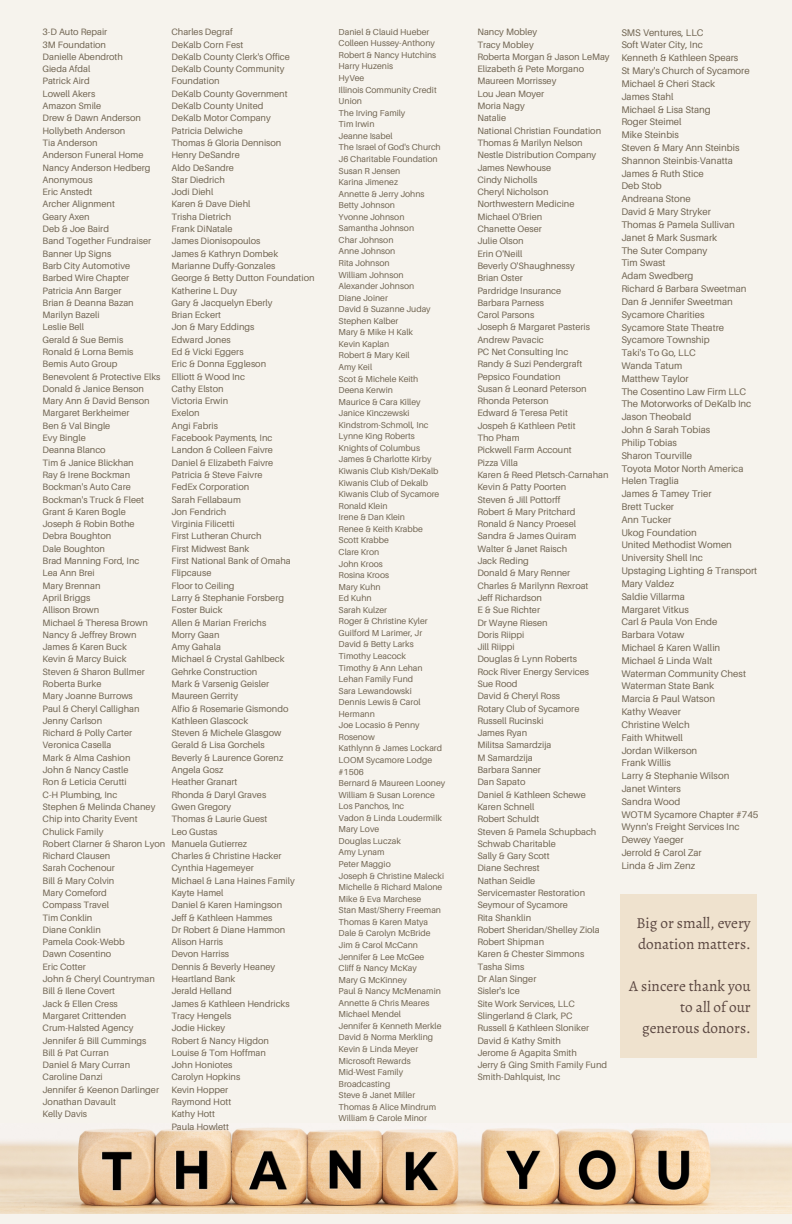
<style>
.page{position:relative;width:792px;height:1224px;background:#f6f3ed}
.page>*{position:absolute;margin:0;border:0;box-sizing:border-box;transform-origin:0 0}
.t1{font:15.2px/21px "Alegreya";color:#5b4741}
.t2{font:9.6px/12.8px "Aileron";color:#706451}
.t3{font:9.2px/12.2px "Aileron";color:#706451}
.t4{font:8.6px/11.6px "Aileron";color:#706451}
</style>
<div class="page">
<img style="left:0;top:1128px;width:792px;height:86px">
<div style="left:620px;top:894px;width:137px;height:164px;background:#efe2ce"></div>
<p class="t3" style="left:43px;top:26px;width:124px">3-D Auto Repair<br>3M Foundation<br>Danielle Abendroth<br>Gieda Afdal<br>Patrick Aird<br>Lowell Akers<br>Amazon Smile<br>Drew &amp; Dawn Anderson<br>Hollybeth Anderson<br>Tia Anderson<br>Anderson Funeral Home<br>Nancy Anderson Hedberg<br>Anonymous<br>Eric Anstedt<br>Archer Alignment<br>Geary Axen<br>Deb &amp; Joe Baird<br>Band Together Fundraiser<br>Banner Up Signs<br>Barb City Automotive<br>Barbed Wire Chapter<br>Patricia Ann Barger<br>Brian &amp; Deanna Bazan<br>Marilyn Bazeli<br>Leslie Bell<br>Gerald &amp; Sue Bemis<br>Ronald &amp; Lorna Bemis<br>Bemis Auto Group<br>Benevolent &amp; Protective Elks<br>Donald &amp; Janice Benson<br>Mary Ann &amp; David Benson<br>Margaret Berkheimer<br>Ben &amp; Val Bingle<br>Evy Bingle<br>Deanna Blanco<br>Tim &amp; Janice Blickhan<br>Ray &amp; Irene Bockman<br>Bockman's Auto Care<br>Bockman's Truck &amp; Fleet<br>Grant &amp; Karen Bogle<br>Joseph &amp; Robin Bothe<br>Debra Boughton<br>Dale Boughton<br>Brad Manning Ford, Inc<br>Lea Ann Brei<br>Mary Brennan<br>April Briggs<br>Allison Brown<br>Michael &amp; Theresa Brown<br>Nancy &amp; Jeffrey Brown<br>James &amp; Karen Buck<br>Kevin &amp; Marcy Buick<br>Steven &amp; Sharon Bullmer<br>Roberta Burke<br>Mary Joanne Burrows<br>Paul &amp; Cheryl Callighan<br>Jenny Carlson<br>Richard &amp; Polly Carter<br>Veronica Casella<br>Mark &amp; Alma Cashion<br>John &amp; Nancy Castle<br>Ron &amp; Leticia Cerutti<br>C-H Plumbing, Inc<br>Stephen &amp; Melinda Chaney<br>Chip into Charity Event<br>Chulick Family<br>Robert Clarner &amp; Sharon Lyon<br>Richard Clausen<br>Sarah Cochenour<br>Bill &amp; Mary Colvin<br>Mary Comeford<br>Compass Travel<br>Tim Conklin<br>Diane Conklin<br>Pamela Cook-Webb<br>Dawn Cosentino<br>Eric Cotter<br>John &amp; Cheryl Countryman<br>Bill &amp; Ilene Covert<br>Jack &amp; Ellen Cress<br>Margaret Crittenden<br>Crum-Halsted Agency<br>Jennifer &amp; Bill Cummings<br>Bill &amp; Pat Curran<br>Daniel &amp; Mary Curran<br>Caroline Danzi<br>Jennifer &amp; Keenon Darlinger<br>Jonathan Davault<br>Kelly Davis</p>
<p class="t3" style="left:171px;top:26px;width:145px">Charles Degraf<br>DeKalb Corn Fest<br>DeKalb County Clerk's Office<br>DeKalb County Community<br>Foundation<br>DeKalb County Government<br>DeKalb County United<br>DeKalb Motor Company<br>Patricia Delwiche<br>Thomas &amp; Gloria Dennison<br>Henry DeSandre<br>Aldo DeSandre<br>Star Diedrich<br>Jodi Diehl<br>Karen &amp; Dave Diehl<br>Trisha Dietrich<br>Frank DiNatale<br>James Dionisopoulos<br>James &amp; Kathryn Dombek<br>Marianne Duffy-Gonzales<br>George &amp; Betty Dutton Foundation<br>Katherine L Duy<br>Gary &amp; Jacquelyn Eberly<br>Brian Eckert<br>Jon &amp; Mary Eddings<br>Edward Jones<br>Ed &amp; Vicki Eggers<br>Eric &amp; Donna Eggleson<br>Elliott &amp; Wood Inc<br>Cathy Elston<br>Victoria Erwin<br>Exelon<br>Angi Fabris<br>Facebook Payments, Inc<br>Landon &amp; Colleen Faivre<br>Daniel &amp; Elizabeth Faivre<br>Patricia &amp; Steve Faivre<br>FedEx Corporation<br>Sarah Fellabaum<br>Jon Fendrich<br>Virginia Filicetti<br>First Lutheran Church<br>First Midwest Bank<br>First National Bank of Omaha<br>Flipcause<br>Floor to Ceiling<br>Larry &amp; Stephanie Forsberg<br>Foster Buick<br>Allen &amp; Marian Frerichs<br>Morry Gaan<br>Amy Gahala<br>Michael &amp; Crystal Gahlbeck<br>Gehrke Construction<br>Mark &amp; Varsenig Geisler<br>Maureen Gerrity<br>Alfio &amp; Rosemarie Gismondo<br>Kathleen Glascock<br>Steven &amp; Michele Glasgow<br>Gerald &amp; Lisa Gorchels<br>Beverly &amp; Laurence Gorenz<br>Angela Gosz<br>Heather Granart<br>Rhonda &amp; Daryl Graves<br>Gwen Gregory<br>Thomas &amp; Laurie Guest<br>Leo Gustas<br>Manuela Gutierrez<br>Charles &amp; Christine Hacker<br>Cynthia Hagemeyer<br>Michael &amp; Lana Haines Family<br>Kayte Hamel<br>Daniel &amp; Karen Hamingson<br>Jeff &amp; Kathleen Hammes<br>Dr Robert &amp; Diane Hammon<br>Alison Harris<br>Devon Harriss<br>Dennis &amp; Beverly Heaney<br>Heartland Bank<br>Jerald Helland<br>James &amp; Kathleen Hendricks<br>Tracy Hengels<br>Jodie Hickey<br>Robert &amp; Nancy Higdon<br>Louise &amp; Tom Hoffman<br>John Honiotes<br>Carolyn Hopkins<br>Kevin Hopper<br>Raymond Hott<br>Kathy Hott<br>Paula Howlett</p>
<p class="t4" style="left:339px;top:26px;width:108px">Daniel &amp; Clauid Hueber<br>Colleen Hussey-Anthony<br>Robert &amp; Nancy Hutchins<br>Harry Huzenis<br>HyVee<br>Illinois Community Credit<br>Union<br>The Irving Family<br>Tim Irwin<br>Jeanne Isabel<br>The Israel of God's Church<br>J6 Charitable Foundation<br>Susan R Jensen<br>Karina Jimenez<br>Annette &amp; Jerry Johns<br>Betty Johnson<br>Yvonne Johnson<br>Samantha Johnson<br>Char Johnson<br>Anne Johnson<br>Rita Johnson<br>William Johnson<br>Alexander Johnson<br>Diane Joiner<br>David &amp; Suzanne Juday<br>Stephen Kalber<br>Mary &amp; Mike H Kalk<br>Kevin Kaplan<br>Robert &amp; Mary Keil<br>Amy Keil<br>Scot &amp; Michele Keith<br>Deena Kerwin<br>Maurice &amp; Cara Killey<br>Janice Kinczewski<br>Kindstrom-Schmoll, Inc<br>Lynne King Roberts<br>Knights of Columbus<br>James &amp; Charlotte Kirby<br>Kiwanis Club Kish/DeKalb<br>Kiwanis Club of Dekalb<br>Kiwanis Club of Sycamore<br>Ronald Klein<br>Irene &amp; Dan Klein<br>Renee &amp; Keith Krabbe<br>Scott Krabbe<br>Clare Kron<br>John Kroos<br>Rosina Kroos<br>Mary Kuhn<br>Ed Kuhn<br>Sarah Kulzer<br>Roger &amp; Christine Kyler<br>Guilford M Larimer, Jr<br>David &amp; Betty Larks<br>Timothy Leacock<br>Timothy &amp; Ann Lehan<br>Lehan Family Fund<br>Sara Lewandowski<br>Dennis Lewis &amp; Carol<br>Hermann<br>Joe Locasio &amp; Penny<br>Rosenow<br>Kathlynn &amp; James Lockard<br>LOOM Sycamore Lodge #1506<br>Bernard &amp; Maureen Looney<br>William &amp; Susan Lorence<br>Los Panchos, Inc<br>Vadon &amp; Linda Loudermilk<br>Mary Love<br>Douglas Luczak<br>Amy Lynam<br>Peter Maggio<br>Joseph &amp; Christine Malecki<br>Michelle &amp; Richard Malone<br>Mike &amp; Eva Marchese<br>Stan Mast/Sherry Freeman<br>Thomas &amp; Karen Matya<br>Dale &amp; Carolyn McBride<br>Jim &amp; Carol McCann<br>Jennifer &amp; Lee McGee<br>Cliff &amp; Nancy McKay<br>Mary G McKinney<br>Paul &amp; Nancy McMenamin<br>Annette &amp; Chris Meares<br>Michael Mendel<br>Jennifer &amp; Kenneth Merkle<br>David &amp; Norma Merkling<br>Kevin &amp; Linda Meyer<br>Microsoft Rewards<br>Mid-West Family<br>Broadcasting<br>Steve &amp; Janet Miller<br>Thomas &amp; Alice Mindrum<br>William &amp; Carole Minor</p>
<p class="t3" style="left:477px;top:26px;width:134px">Nancy Mobley<br>Tracy Mobley<br>Roberta Morgan &amp; Jason LeMay<br>Elizabeth &amp; Pete Morgano<br>Maureen Morrissey<br>Lou Jean Moyer<br>Moria Nagy<br>Natalie<br>National Christian Foundation<br>Thomas &amp; Marilyn Nelson<br>Nestle Distribution Company<br>James Newhouse<br>Cindy Nicholls<br>Cheryl Nicholson<br>Northwestern Medicine<br>Michael O'Brien<br>Chanette Oeser<br>Julie Olson<br>Erin O'Neill<br>Beverly O'Shaughnessy<br>Brian Oster<br>Pardridge Insurance<br>Barbara Parness<br>Carol Parsons<br>Joseph &amp; Margaret Pasteris<br>Andrew Pavacic<br>PC Net Consulting Inc<br>Randy &amp; Suzi Pendergraft<br>Pepsico Foundation<br>Susan &amp; Leonard Peterson<br>Rhonda Peterson<br>Edward &amp; Teresa Petit<br>Jospeh &amp; Kathleen Petit<br>Tho Pham<br>Pickwell Farm Account<br>Pizza Villa<br>Karen &amp; Reed Pletsch-Carnahan<br>Kevin &amp; Patty Poorten<br>Steven &amp; Jill Pottorff<br>Robert &amp; Mary Pritchard<br>Ronald &amp; Nancy Proesel<br>Sandra &amp; James Quiram<br>Walter &amp; Janet Raisch<br>Jack Reding<br>Donald &amp; Mary Renner<br>Charles &amp; Marilynn Rexroat<br>Jeff Richardson<br>E &amp; Sue Richter<br>Dr Wayne Riesen<br>Doris Riippi<br>Jill Riippi<br>Douglas &amp; Lynn Roberts<br>Rock River Energy Services<br>Sue Rood<br>David &amp; Cheryl Ross<br>Rotary Club of Sycamore<br>Russell Rucinski<br>James Ryan<br>Militsa Samardzija<br>M Samardzija<br>Barbara Sanner<br>Dan Sapato<br>Daniel &amp; Kathleen Schewe<br>Karen Schnell<br>Robert Schuldt<br>Steven &amp; Pamela Schupbach<br>Schwab Charitable<br>Sally &amp; Gary Scott<br>Diane Sechrest<br>Nathan Seidle<br>Servicemaster Restoration<br>Seymour of Sycamore<br>Rita Shanklin<br>Robert Sheridan/Shelley Ziola<br>Robert Shipman<br>Karen &amp; Chester Simmons<br>Tasha Sims<br>Dr Alan Singer<br>Sisler's Ice<br>Site Work Services, LLC<br>Slingerland &amp; Clark, PC<br>Russell &amp; Kathleen Sloniker<br>David &amp; Kathy Smith<br>Jerome &amp; Agapita Smith<br>Jerry &amp; Ging Smith Family Fund<br>Smith-Dahlquist, Inc</p>
<p class="t2" style="left:621px;top:26px;width:139px">SMS Ventures, LLC<br>Soft Water City, Inc<br>Kenneth &amp; Kathleen Spears<br>St Mary's Church of Sycamore<br>Michael &amp; Cheri Stack<br>James Stahl<br>Michael &amp; Lisa Stang<br>Roger Steimel<br>Mike Steinbis<br>Steven &amp; Mary Ann Steinbis<br>Shannon Steinbis-Vanatta<br>James &amp; Ruth Stice<br>Deb Stob<br>Andreana Stone<br>David &amp; Mary Stryker<br>Thomas &amp; Pamela Sullivan<br>Janet &amp; Mark Susmark<br>The Suter Company<br>Tim Swast<br>Adam Swedberg<br>Richard &amp; Barbara Sweetman<br>Dan &amp; Jennifer Sweetman<br>Sycamore Charities<br>Sycamore State Theatre<br>Sycamore Township<br>Taki's To Go, LLC<br>Wanda Tatum<br>Matthew Taylor<br>The Cosentino Law Firm LLC<br>The Motorworks of DeKalb Inc<br>Jason Theobald<br>John &amp; Sarah Tobias<br>Philip Tobias<br>Sharon Tourville<br>Toyota Motor North America<br>Helen Traglia<br>James &amp; Tamey Trier<br>Brett Tucker<br>Ann Tucker<br>Ukog Foundation<br>United Methodist Women<br>University Shell Inc<br>Upstaging Lighting &amp; Transport<br>Mary Valdez<br>Saldie Villarma<br>Margaret Vitkus<br>Carl &amp; Paula Von Ende<br>Barbara Votaw<br>Michael &amp; Karen Wallin<br>Michael &amp; Linda Walt<br>Waterman Community Chest<br>Waterman State Bank<br>Marcia &amp; Paul Watson<br>Kathy Weaver<br>Christine Welch<br>Faith Whitwell<br>Jordan Wilkerson<br>Frank Willis<br>Larry &amp; Stephanie Wilson<br>Janet Winters<br>Sandra Wood<br>WOTM Sycamore Chapter #745<br>Wynn's Freight Services Inc<br>Dewey Yaeger<br>Jerrold &amp; Carol Zar<br>Linda &amp; Jim Zenz</p>
<h1 class="t1" style="left:636px;top:913px;width:116px">Big or small, every donation matters.</h1>
<h1 class="t1" style="left:629px;top:976px;width:123px;text-align:right">A sincere thank you to all of our generous donors.</h1>
</div>
